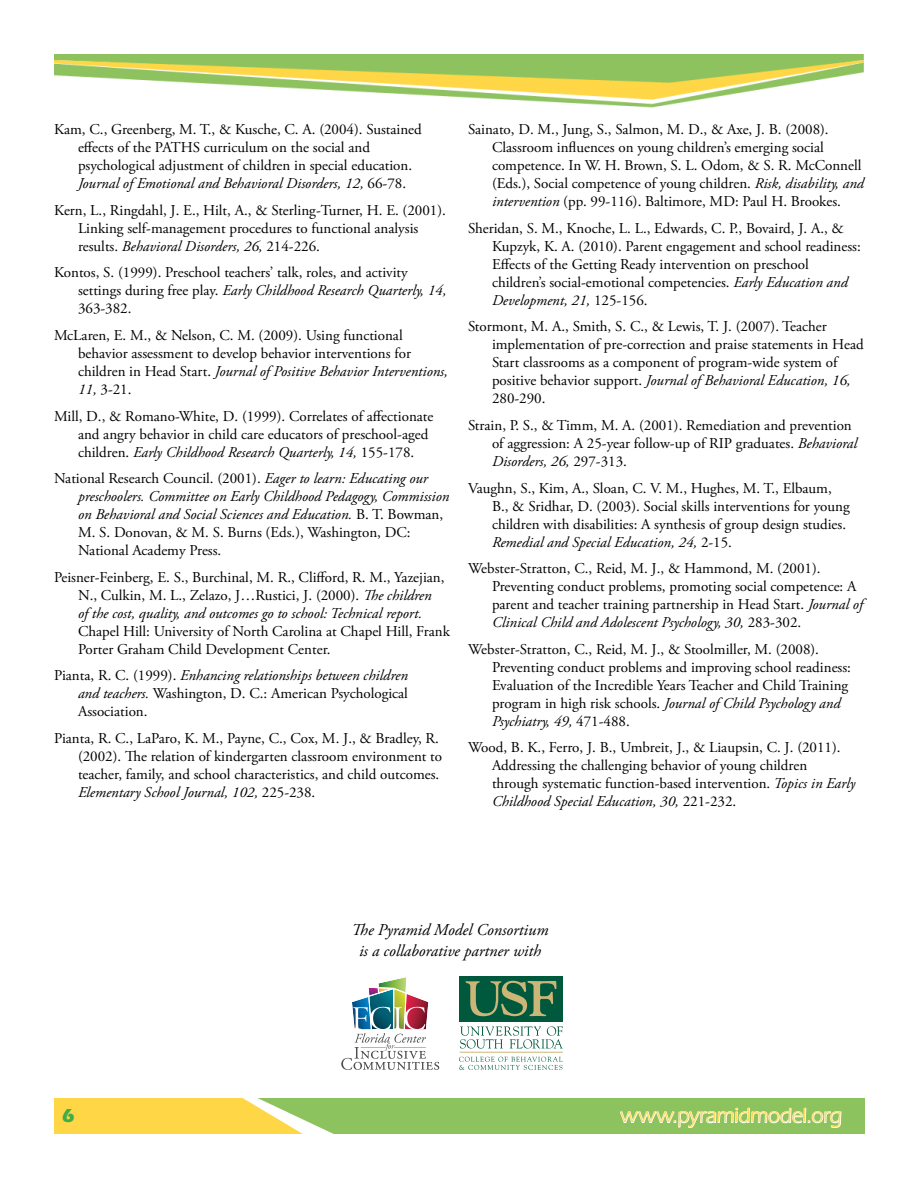
<style>
.page{position:relative;width:918px;height:1188px;background:#fff}
.page>*{position:absolute;margin:0;border:0;box-sizing:border-box;transform-origin:0 0}
.t1{font:21px "ITC Eras Std";letter-spacing:-.005em;color:#ffd646}
.t2{font:700 19.5px "ITC Eras Std";color:#41ad49}
.t3{font:italic 16.5px/21px "Adobe Garamond Pro";color:#000;text-align:center}
.t4{font:15px/18px "Adobe Garamond Pro";color:#000}
.t5{font:italic 15px/18px "Adobe Garamond Pro";color:#000}
.s1{font-style:italic}
.s2{font-style:normal}
</style>
<div class="page">
<img style="left:54px;top:54px;width:810px;height:54px">
<div style="left:8px;top:1037px;width:857px;height:97px;background:#8dc35e"></div>
<svg style="left:8px;top:1098px;width:326px;height:36px;fill:#fff"></svg>
<svg style="left:54px;top:1098px;width:249px;height:36px;background:#f8d753"></svg>
<div style="left:0;top:946px;width:918px;height:152px;background:#fff"></div>
<svg style="left:620px;top:1107px;width:222px;height:21px"></svg>
<div style="left:460px;top:976px;width:103px;height:46px;background:#00583d"></div>
<svg style="left:466px;top:981px;width:91px;height:35px"></svg>
<svg style="left:460px;top:1026px;width:103px;height:23px"></svg>
<hr style="left:460px;top:1052px;width:103px;height:1px;background:#cbb677">
<svg style="left:459px;top:1057px;width:104px;height:13px"></svg>
<svg style="left:341px;top:977px;width:98px;height:93px"></svg>
<p class="t4" style="left:78px;top:121px;width:345px;text-indent:-24px">Kam, C., Greenberg, M. T., &amp; Kusche, C. A. (2004). Sustained effects of the PATHS curriculum on the social and psychological adjustment of children in special education.<br><span class="s1">Journal of Emotional and Behavioral Disorders, 12,</span> 66-78.</p>
<p class="t4" style="left:78px;top:201px;width:370px;text-indent:-24px">Kern, L., Ringdahl, J. E., Hilt, A., &amp; Sterling-Turner, H. E. (2001).<br>Linking self-management procedures to functional analysis results. <span class="s1">Behavioral Disorders, 26,</span> 214-226.</p>
<p class="t4" style="left:78px;top:264px;width:370px;text-indent:-24px">Kontos, S. (1999). Preschool teachers’ talk, roles, and activity settings during free play. <span class="s1">Early Childhood Research Quarterly, 14,<br></span>363-382.</p>
<p class="t4" style="left:78px;top:327px;width:371px;text-indent:-24px">McLaren, E. M., &amp; Nelson, C. M. (2009). Using functional behavior assessment to develop behavior interventions for children in Head Start. <span class="s1">Journal of Positive Behavior Interventions, 11,</span> 3-21.</p>
<p class="t4" style="left:78px;top:407px;width:357px;text-indent:-24px">Mill, D., &amp; Romano-White, D. (1999). Correlates of affectionate and angry behavior in child care educators of preschool-aged children. <span class="s1">Early Childhood Research Quarterly, 14,</span> 155-178.</p>
<p class="t5" style="left:78px;top:470px;width:373px;text-indent:-24px"><span class="s2">National Research Council. (2001).</span> Eager to learn: Educating our preschoolers. Committee on Early Childhood Pedagogy, Commission on Behavioral and Social Sciences and Education. <span class="s2">B. T. Bowman, M. S. Donovan, &amp; M. S. Burns (Eds.), Washington, DC:<br>National Academy Press.</span></p>
<p class="t4" style="left:78px;top:569px;width:368px;text-indent:-24px">Peisner-Feinberg, E. S., Burchinal, M. R., Clifford, R. M., Yazejian,<br>N., Culkin, M. L., Zelazo, J…Rustici, J. (2000). <span class="s1">The children of the cost, quality, and outcomes go to school: Technical report.</span></p>
<p class="t4" style="left:78px;top:623px;width:373px">Chapel Hill: University of North Carolina at Chapel Hill, Frank<br>Porter Graham Child Development Center.</p>
<p class="t4" style="left:78px;top:667px;width:331px;text-align:justify;text-indent:-24px">Pianta, R. C. (1999). <span class="s1">Enhancing relationships between children and teachers.</span> Washington, D. C.: American Psychological Association.</p>
<p class="t4" style="left:78px;top:730px;width:366px;text-indent:-24px">Pianta, R. C., LaParo, K. M., Payne, C., Cox, M. J., &amp; Bradley, R. (2002). The relation of kindergarten classroom environment to teacher, family, and school characteristics, and child outcomes.<br><span class="s1">Elementary School Journal, 102,</span> 225-238.</p>
<p class="t4" style="left:492px;top:121px;width:373px;text-indent:-24px">Sainato, D. M., Jung, S., Salmon, M. D., &amp; Axe, J. B. (2008).<br>Classroom influences on young children’s emerging social competence. In W. H. Brown, S. L. Odom, &amp; S. R. McConnell (Eds.), Social competence of young children. <span class="s1">Risk, disability, and intervention</span> (pp. 99-116). Baltimore, MD: Paul H. Brookes.</p>
<p class="t4" style="left:492px;top:219px;width:370px;text-indent:-24px">Sheridan, S. M., Knoche, L. L., Edwards, C. P., Bovaird, J. A., &amp; Kupzyk, K. A. (2010). Parent engagement and school readiness:<br>Effects of the Getting Ready intervention on preschool children’s social-emotional competencies. <span class="s1">Early Education and Development, 21,</span> 125-156.</p>
<p class="t4" style="left:492px;top:318px;width:373px;text-indent:-24px">Stormont, M. A., Smith, S. C., &amp; Lewis, T. J. (2007). Teacher implementation of pre-correction and praise statements in Head Start classrooms as a component of program-wide system of positive behavior support. <span class="s1">Journal of Behavioral Education, 16, </span>280-290.</p>
<p class="t4" style="left:492px;top:417px;width:367px;text-indent:-24px">Strain, P. S., &amp; Timm, M. A. (2001). Remediation and prevention of aggression: A 25-year follow-up of RIP graduates. <span class="s1">Behavioral<br>Disorders, 26,</span> 297-313.</p>
<p class="t4" style="left:492px;top:479px;width:359px;text-indent:-24px">Vaughn, S., Kim, A., Sloan, C. V. M., Hughes, M. T., Elbaum, B., &amp; Sridhar, D. (2003). Social skills interventions for young children with disabilities: A synthesis of group design studies.<br><span class="s1">Remedial and Special Education, 24,</span> 2-15.</p>
<p class="t4" style="left:492px;top:560px;width:372px;text-indent:-24px">Webster-Stratton, C., Reid, M. J., &amp; Hammond, M. (2001).<br>Preventing conduct problems, promoting social competence: A parent and teacher training partnership in Head Start. <span class="s1">Journal of Clinical Child and Adolescent Psychology, 30,</span> 283-302.</p>
<p class="t4" style="left:492px;top:641px;width:361px;text-indent:-24px">Webster-Stratton, C., Reid, M. J., &amp; Stoolmiller, M. (2008).<br>Preventing conduct problems and improving school readiness:<br>Evaluation of the Incredible Years Teacher and Child Training program in high risk schools. <span class="s1">Journal of Child Psychology and Psychiatry, 49,</span> 471-488.</p>
<p class="t4" style="left:492px;top:739px;width:365px;text-indent:-24px">Wood, B. K., Ferro, J. B., Umbreit, J., &amp; Liaupsin, C. J. (2011).<br>Addressing the challenging behavior of young children through systematic function-based intervention. <span class="s1">Topics in Early Childhood Special Education, 30,</span> 221-232.</p>
<p class="t3" style="left:352px;top:920px;width:198px">The Pyramid Model Consortium is a collaborative partner with</p>
<h2 class="t2" style="left:62px;top:1104px;width:15px">6</h2>
<h1 class="t1" style="left:620px;top:1104px;width:223px">www.pyramidmodel.org</h1>
</div>
